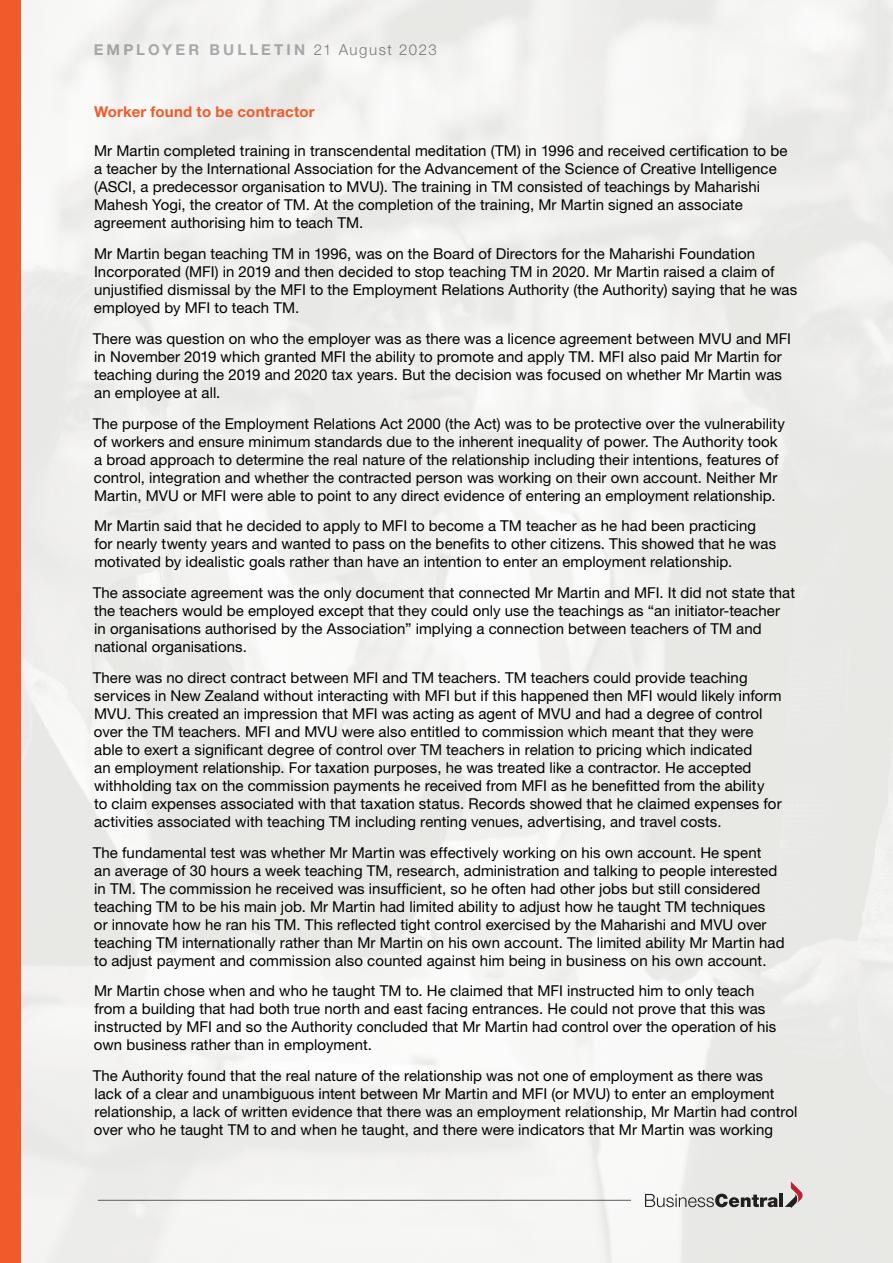
<style>
.page{position:relative;width:893px;height:1263px;background:#fff}
.page>*{position:absolute;margin:0;border:0;box-sizing:border-box;transform-origin:0 0}
.t1{font:15px/18px "Helvetica Neue LT Pro";letter-spacing:.005em;color:#000}
.t2{font:700 15px "Helvetica Neue LT Pro";letter-spacing:.21em;color:#5c5b63}
.t3{font:700 15px "Helvetica Neue LT Pro";letter-spacing:.015em;color:#f15a2a}
.s1{font-weight:300;color:#000}
</style>
<div class="page">
<img style="left:21px;top:0;width:872px;height:1263px">
<hr style="left:98px;top:1200px;width:533px;height:1px;background:#5c5b63">
<svg style="left:645px;top:1194px;width:133px;height:13px;background:#a19f9e"></svg>
<hr style="left:779px;top:1194px;width:4px;height:13px;background:#231f20">
<svg style="left:785px;top:1181px;width:18px;height:27px"></svg>
<div style="left:0;top:0;width:21px;height:1263px;background:#f15a2a"></div>
<p class="t2" style="left:94px;top:41px;width:345px">EMPLOYER BULLETIN <span class="s1">21 August 2023</span></p>
<p class="t3" style="left:94px;top:102px;width:222px">Worker found to be contractor</p>
<p class="t1" style="left:94px;top:142px;width:695px">Mr Martin completed training in transcendental meditation (TM) in 1996 and received certification to be a teacher by the International Association for the Advancement of the Science of Creative Intelligence (ASCI, a predecessor organisation to MVU). The training in TM consisted of teachings by Maharishi Mahesh Yogi, the creator of TM. At the completion of the training, Mr Martin signed an associate agreement authorising him to teach TM.</p>
<p class="t1" style="left:94px;top:244px;width:705px">Mr Martin began teaching TM in 1996, was on the Board of Directors for the Maharishi Foundation Incorporated (MFI) in 2019 and then decided to stop teaching TM in 2020. Mr Martin raised a claim of unjustified dismissal by the MFI to the Employment Relations Authority (the Authority) saying that he was employed by MFI to teach TM.</p>
<p class="t1" style="left:93px;top:329px;width:700px">There was question on who the employer was as there was a licence agreement between MVU and MFI in November 2019 which granted MFI the ability to promote and apply TM. MFI also paid Mr Martin for teaching during the 2019 and 2020 tax years. But the decision was focused on whether Mr Martin was an employee at all.</p>
<p class="t1" style="left:93px;top:414px;width:694px">The purpose of the Employment Relations Act 2000 (the Act) was to be protective over the vulnerability of workers and ensure minimum standards due to the inherent inequality of power. The Authority took a broad approach to determine the real nature of the relationship including their intentions, features of control, integration and whether the contracted person was working on their own account. Neither Mr Martin, MVU or MFI were able to point to any direct evidence of entering an employment relationship.</p>
<p class="t1" style="left:94px;top:517px;width:683px">Mr Martin said that he decided to apply to MFI to become a TM teacher as he had been practicing for nearly twenty years and wanted to pass on the benefits to other citizens. This showed that he was motivated by idealistic goals rather than have an intention to enter an employment relationship.</p>
<p class="t1" style="left:93px;top:583px;width:704px">The associate agreement was the only document that connected Mr Martin and MFI. It did not state that the teachers would be employed except that they could only use the teachings as “an initiator-teacher<br>in organisations authorised by the Association” implying a connection between teachers of TM and national organisations.</p>
<p class="t1" style="left:93px;top:668px;width:690px">There was no direct contract between MFI and TM teachers. TM teachers could provide teaching services in New Zealand without interacting with MFI but if this happened then MFI would likely inform MVU. This created an impression that MFI was acting as agent of MVU and had a degree of control over the TM teachers. MFI and MVU were also entitled to commission which meant that they were able to exert a significant degree of control over TM teachers in relation to pricing which indicated<br>an employment relationship. For taxation purposes, he was treated like a contractor. He accepted withholding tax on the commission payments he received from MFI as he benefitted from the ability<br>to claim expenses associated with that taxation status. Records showed that he claimed expenses for activities associated with teaching TM including renting venues, advertising, and travel costs.</p>
<p class="t1" style="left:93px;top:843px;width:693px">The fundamental test was whether Mr Martin was effectively working on his own account. He spent<br>an average of 30 hours a week teaching TM, research, administration and talking to people interested in TM. The commission he received was insufficient, so he often had other jobs but still considered teaching TM to be his main job. Mr Martin had limited ability to adjust how he taught TM techniques<br>or innovate how he ran his TM. This reflected tight control exercised by the Maharishi and MVU over teaching TM internationally rather than Mr Martin on his own account. The limited ability Mr Martin had to adjust payment and commission also counted against him being in business on his own account.</p>
<p class="t1" style="left:94px;top:982px;width:684px">Mr Martin chose when and who he taught TM to. He claimed that MFI instructed him to only teach from a building that had both true north and east facing entrances. He could not prove that this was instructed by MFI and so the Authority concluded that Mr Martin had control over the operation of his own business rather than in employment.</p>
<p class="t1" style="left:93px;top:1066px;width:706px">The Authority found that the real nature of the relationship was not one of employment as there was<br>lack of a clear and unambiguous intent between Mr Martin and MFI (or MVU) to enter an employment relationship, a lack of written evidence that there was an employment relationship, Mr Martin had control over who he taught TM to and when he taught, and there were indicators that Mr Martin was working</p>
</div>
